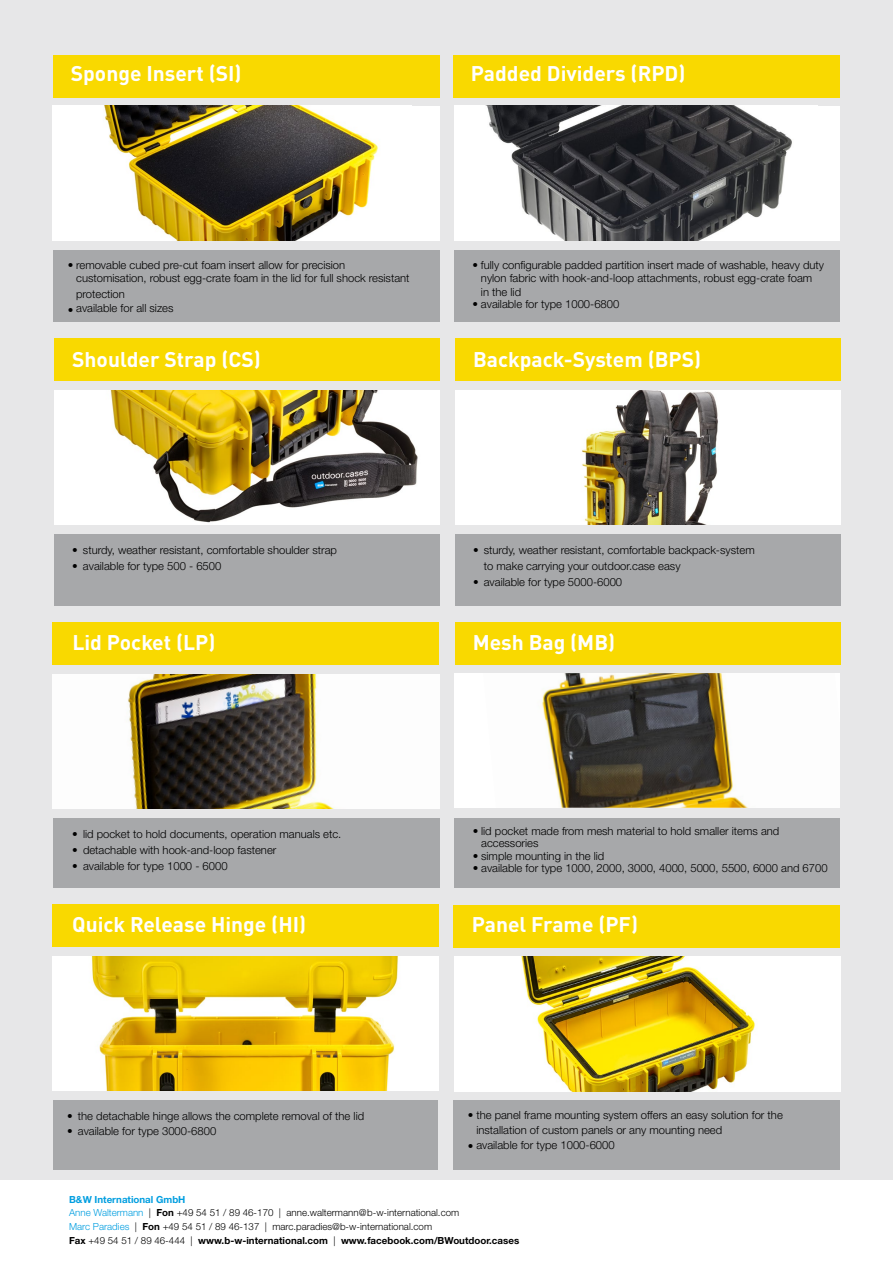
<style>
.page{position:relative;width:893px;height:1263px;background:#e7e7e8}
.page>*{position:absolute;margin:0;border:0;box-sizing:border-box;transform-origin:0 0}
.t1{font:700 21px "DINOT";color:#fff}
.t2{font:300 11.25px/13.5px "Helvetica Neue LT Std";color:#000}
.t3{font:300 9.75px/13.6px "Helvetica Neue LT Std";color:#000}
.s1{font-weight:700;color:#009ee0}
.s2{color:#009ee0}
.s3{font-weight:700}
</style>
<div class="page">
<div style="left:453px;top:905px;width:387px;height:43px;background:#f9d900"></div>
<div style="left:53px;top:55px;width:387px;height:43px;background:#f9d900"></div>
<div style="left:454px;top:55px;width:386px;height:43px;background:#f9d900"></div>
<div style="left:455px;top:622px;width:386px;height:43px;background:#f9d900"></div>
<div style="left:453px;top:1100px;width:387px;height:70px;background:#a7a8aa"></div>
<div style="left:53px;top:250px;width:387px;height:71px;background:#a7a8aa"></div>
<img style="left:454px;top:957px;width:386px;height:134px">
<div style="left:53px;top:622px;width:386px;height:43px;background:#f9d900"></div>
<div style="left:53px;top:818px;width:386px;height:69px;background:#a7a8aa"></div>
<div style="left:455px;top:818px;width:385px;height:69px;background:#a7a8aa"></div>
<div style="left:455px;top:250px;width:385px;height:71px;background:#a7a8aa"></div>
<div style="left:455px;top:673px;width:385px;height:135px;background:#fff"></div>
<img style="left:542px;top:673px;width:206px;height:135px">
<img style="left:53px;top:675px;width:386px;height:134px">
<div style="left:54px;top:338px;width:386px;height:43px;background:#f9d900"></div>
<div style="left:53px;top:904px;width:386px;height:42px;background:#f9d900"></div>
<div style="left:455px;top:338px;width:386px;height:43px;background:#f9d900"></div>
<div style="left:455px;top:534px;width:386px;height:71px;background:#a7a8aa"></div>
<div style="left:54px;top:534px;width:385px;height:71px;background:#a7a8aa"></div>
<div style="left:53px;top:1100px;width:384px;height:70px;background:#a7a8aa"></div>
<div style="left:455px;top:390px;width:386px;height:135px;background:#fff"></div>
<img style="left:582px;top:390px;width:136px;height:135px">
<img style="left:54px;top:390px;width:383px;height:135px">
<img style="left:55px;top:956px;width:383px;height:135px">
<div style="left:455px;top:106px;width:385px;height:134px;background:#fff"></div>
<img style="left:487px;top:106px;width:305px;height:134px">
<div style="left:53px;top:106px;width:387px;height:134px;background:#fff"></div>
<img style="left:104px;top:106px;width:274px;height:134px">
<div style="left:0;top:1180px;width:893px;height:83px;background:#fff"></div>
<h1 class="t1" style="left:71px;top:60px;width:172px">Sponge Insert (SI)</h1>
<h1 class="t1" style="left:471px;top:60px;width:216px">Padded Dividers (RPD)</h1>
<p class="t2" style="left:76px;top:258px;width:335px;text-indent:-8px">• removable cubed pre-cut foam insert allow for precision customisation, robust egg-crate foam in the lid for full shock resistant</p>
<p class="t2" style="left:76px;top:287px;width:50px">protection</p>
<p class="t2" style="left:68px;top:301px;width:107px">• available for all sizes</p>
<h1 class="t1" style="left:72px;top:346px;width:190px">Shoulder Strap (CS)</h1>
<p class="t2" style="left:481px;top:258px;width:345px;text-indent:-8px">• fully configurable padded partition insert made of washable, heavy duty nylon fabric with hook-and-loop attachments, robust egg-crate foam<br>in the lid</p>
<p class="t2" style="left:472px;top:297px;width:148px">• available for type 1000-6800</p>
<h1 class="t1" style="left:473px;top:346px;width:230px">Backpack-System (BPS)</h1>
<p class="t2" style="left:72px;top:543px;width:266px">• sturdy, weather resistant, comfortable shoulder strap</p>
<p class="t2" style="left:72px;top:559px;width:151px">• available for type 500 - 6500</p>
<h1 class="t1" style="left:72px;top:629px;width:145px">Lid Pocket (LP)</h1>
<p class="t2" style="left:72px;top:827px;width:271px">• lid pocket to hold documents, operation manuals etc.</p>
<p class="t2" style="left:72px;top:843px;width:206px">• detachable with hook-and-loop fastener</p>
<p class="t2" style="left:72px;top:859px;width:157px">• available for type 1000 - 6000</p>
<h1 class="t1" style="left:72px;top:911px;width:235px">Quick Release Hinge (HI)</h1>
<p class="t2" style="left:67px;top:1108px;width:299px">• the detachable hinge allows the complete removal of the lid</p>
<p class="t2" style="left:67px;top:1124px;width:151px">• available for type 3000-6800</p>
<p class="t2" style="left:484px;top:542px;width:272px;line-height:15.8px;text-indent:-11px">• sturdy, weather resistant, comfortable backpack-system to make carrying your outdoor.case easy</p>
<p class="t2" style="left:473px;top:575px;width:151px">• available for type 5000-6000</p>
<h1 class="t1" style="left:473px;top:629px;width:144px">Mesh Bag (MB)</h1>
<p class="t2" style="left:481px;top:824px;width:300px;line-height:12.3px;text-indent:-8px">• lid pocket made from mesh material to hold smaller items and accessories</p>
<p class="t2" style="left:473px;top:848px;width:133px">• simple mounting in the lid</p>
<p class="t2" style="left:473px;top:861px;width:356px">• available for type 1000, 2000, 3000, 4000, 5000, 5500, 6000 and 6700</p>
<h1 class="t1" style="left:472px;top:911px;width:168px">Panel Frame (PF)</h1>
<p class="t2" style="left:476px;top:1106px;width:308px;line-height:15.8px;text-indent:-8px">• the panel frame mounting system offers an easy solution for the installation of custom panels or any mounting need</p>
<p class="t2" style="left:468px;top:1137px;width:148px">• available for type 1000-6000</p>
<p class="t3" style="left:69px;top:1192px;width:452px"><span class="s1">B&amp;W International GmbH<br></span><span class="s2">Anne Waltermann</span> | <span class="s3">Fon</span> +49 54 51 / 89 46-170 | anne.waltermann@b-w-international.com<br><span class="s2">Marc Paradies</span> | <span class="s3">Fon</span> +49 54 51 / 89 46-137 | marc.paradies@b-w-international.com<br><span class="s3">Fax</span> +49 54 51 / 89 46-444 | <span class="s3">www.b-w-international.com</span> | <span class="s3">www.facebook.com/BWoutdoor.cases</span></p>
</div>
